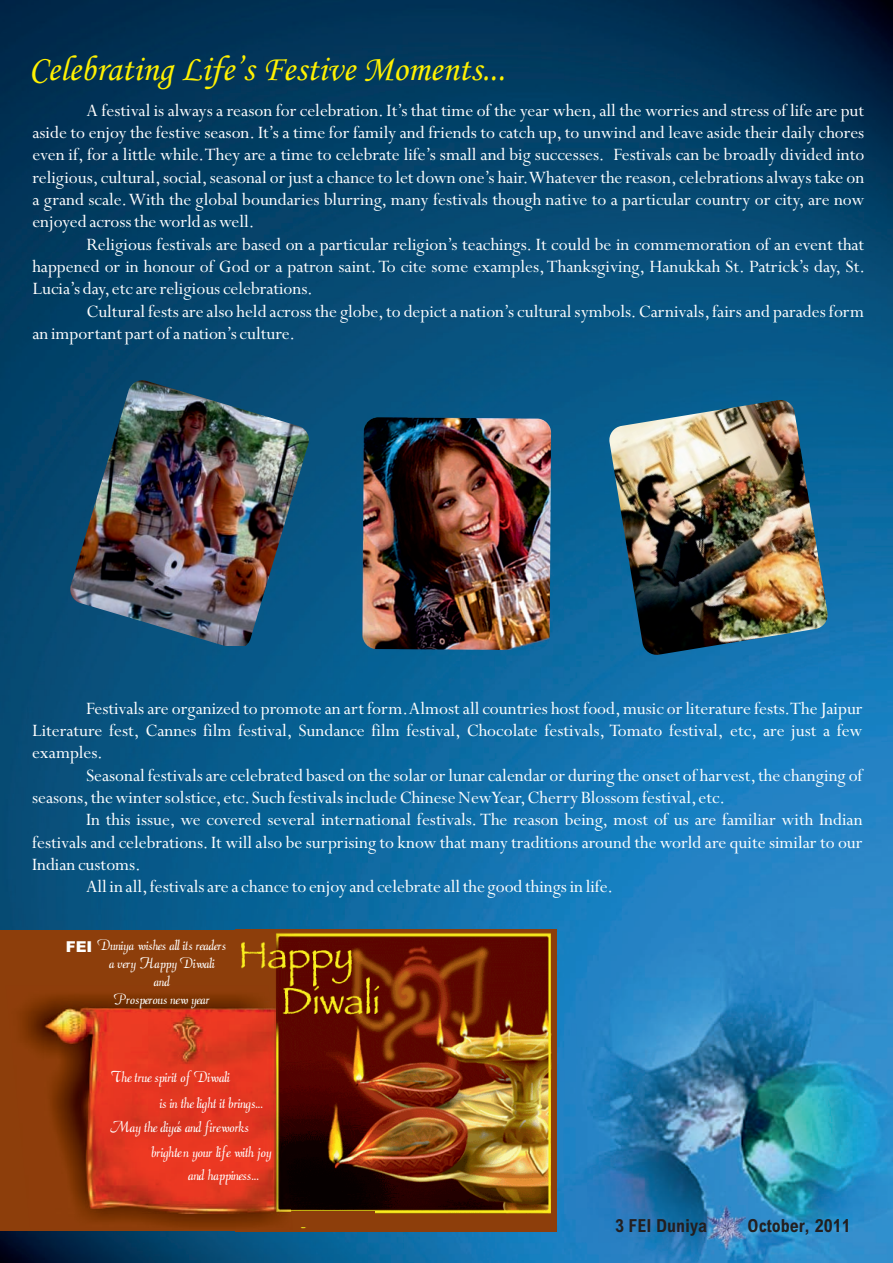
<style>
.page{position:relative;width:893px;height:1263px;background:#fff}
.page>*{position:absolute;margin:0;border:0;box-sizing:border-box;transform-origin:0 0}
.t1{font:36px "Monotype Corsiva";color:#fff101}
.t2{font:19.5px "Perpetua";color:#fff}
.t3{font:700 condensed 18px "Arial";color:#231f20}
.t4{font:17.1px/26.1px "Aria Script SSK";color:#fff}
.t5{font:16.5px/17.9px "Aria Script SSK";color:#fff;text-align:center}
.t6{font:900 15px "Arial";color:#fff}
</style>
<div class="page">
<img style="left:0;top:0;width:893px;height:1263px">
<img style="left:69px;top:379px;width:242px;height:267px">
<img style="left:362px;top:417px;width:189px;height:233px">
<img style="left:608px;top:399px;width:221px;height:257px">
<div style="left:0;top:930px;width:236px;height:301px;background:#8d3e0b"></div>
<img style="left:236px;top:929px;width:320px;height:302px">
<div style="left:238px;top:1211px;width:137px;height:15px;background:#8d3e0b"></div>
<img style="left:22px;top:985px;width:271px;height:245px">
<img style="left:45px;top:1001px;width:230px;height:213px">
<img style="left:708px;top:1205px;width:38px;height:44px">
<p class="t1" style="left:29px;top:55px;width:478px">Celebrating Life’s Festive Moments...</p>
<p class="t2" style="left:86px;top:103px;width:779px">A festival is always a reason for celebration. It’s that time of the year when, all the worries and stress of life are put</p>
<p class="t2" style="left:32px;top:126px;width:833px">aside to enjoy the festive season. It’s a time for family and friends to catch up, to unwind and leave aside their daily chores</p>
<p class="t2" style="left:32px;top:148px;width:833px">even if, for a little while. They are a time to celebrate life’s small and big successes. Festivals can be broadly divided into</p>
<p class="t2" style="left:32px;top:170px;width:833px">religious, cultural, social, seasonal or just a chance to let down one’s hair. Whatever the reason, celebrations always take on</p>
<p class="t2" style="left:32px;top:193px;width:833px">a grand scale. With the global boundaries blurring, many festivals though native to a particular country or city, are now</p>
<p class="t2" style="left:32px;top:215px;width:224px">enjoyed across the world as well.</p>
<p class="t2" style="left:86px;top:237px;width:779px">Religious festivals are based on a particular religion’s teachings. It could be in commemoration of an event that</p>
<p class="t2" style="left:32px;top:260px;width:834px">happened or in honour of God or a patron saint. To cite some examples, Thanksgiving, Hanukkah St. Patrick’s day, St.</p>
<p class="t2" style="left:32px;top:282px;width:282px">Lucia’s day, etc are religious celebrations.</p>
<p class="t2" style="left:86px;top:304px;width:779px">Cultural fests are also held across the globe, to depict a nation’s cultural symbols. Carnivals, fairs and parades form</p>
<p class="t2" style="left:32px;top:327px;width:264px">an important part of a nation’s culture.</p>
<p class="t2" style="left:86px;top:701px;width:778px">Festivals are organized to promote an art form. Almost all countries host food, music or literature fests. The Jaipur</p>
<p class="t2" style="left:32px;top:724px;width:832px">Literature fest, Cannes film festival, Sundance film festival, Chocolate festivals, Tomato festival, etc, are just a few</p>
<p class="t2" style="left:32px;top:746px;width:72px">examples.</p>
<p class="t2" style="left:86px;top:768px;width:778px">Seasonal festivals are celebrated based on the solar or lunar calendar or during the onset of harvest, the changing of</p>
<p class="t2" style="left:32px;top:791px;width:695px">seasons, the winter solstice, etc. Such festivals include Chinese NewYear, Cherry Blossom festival, etc.</p>
<p class="t2" style="left:86px;top:813px;width:778px">In this issue, we covered several international festivals. The reason being, most of us are familiar with Indian</p>
<p class="t2" style="left:32px;top:835px;width:832px">festivals and celebrations. It will also be surprising to know that many traditions around the world are quite similar to our</p>
<p class="t2" style="left:32px;top:858px;width:110px">Indian customs.</p>
<p class="t2" style="left:86px;top:880px;width:529px">All in all, festivals are a chance to enjoy and celebrate all the good things in life.</p>
<p class="t5" style="left:98px;top:937px;width:130px">Duniya wishes all its readers a very Happy Diwali<br>and<br>Prosperous new year</p>
<p class="t6" style="left:66px;top:941px;width:28px">FEI</p>
<p class="t4" style="left:160px;top:1064px;width:105px;text-indent:-48px">The true spirit of Diwali<br>is in the light it brings...</p>
<p class="t4" style="left:151px;top:1115px;width:122px;line-height:24.6px;text-indent:-41px">May the diyas’ and fireworks brighte n your life with joy</p>
<p class="t4" style="left:188px;top:1162px;width:72px">and happiness...</p>
<p class="t3" style="left:615px;top:1219px;width:93px">3 FEI Duniya</p>
<p class="t3" style="left:748px;top:1219px;width:105px">October, 2011</p>
</div>
